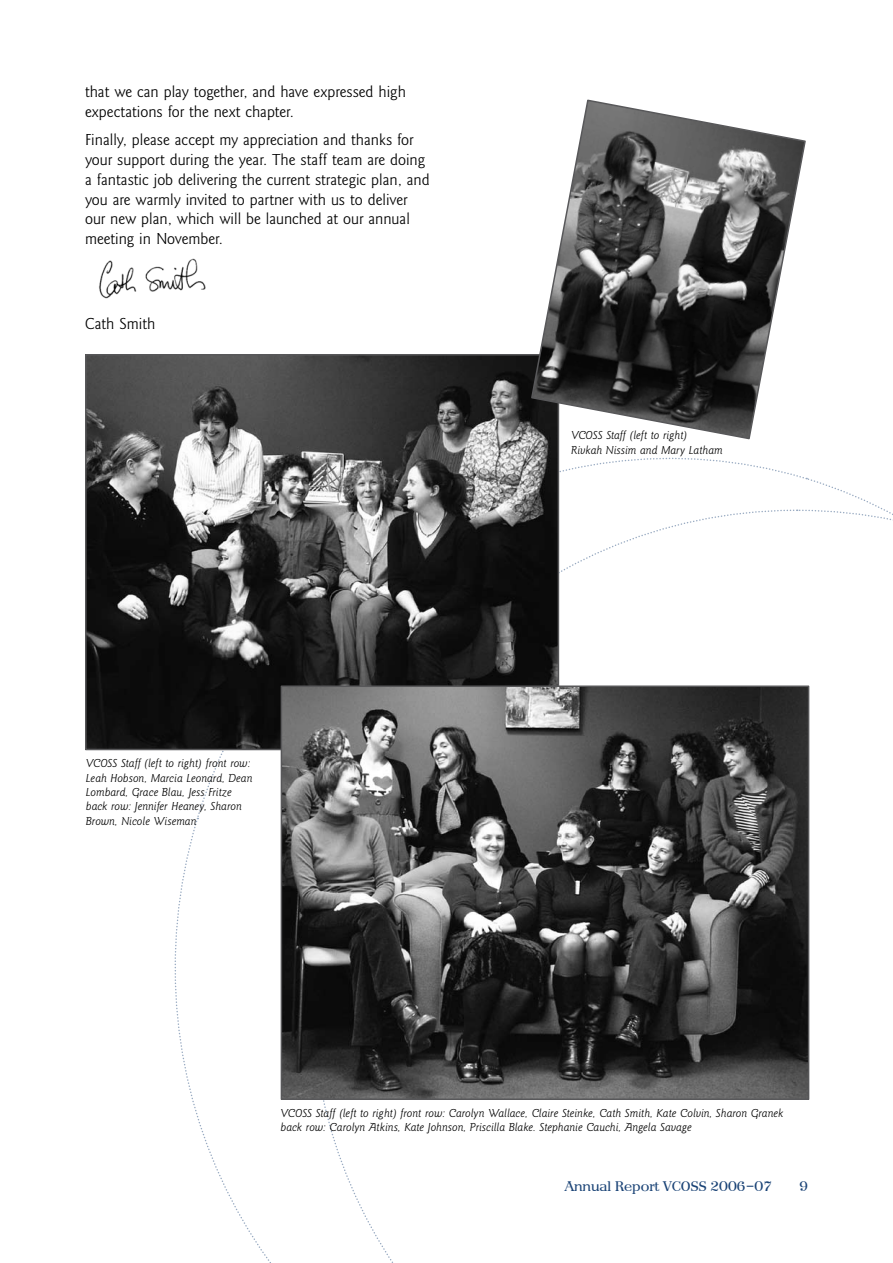
<style>
.page{position:relative;width:893px;height:1263px;background:#fff}
.page>*{position:absolute;margin:0;border:0;box-sizing:border-box;transform-origin:0 0}
.t1{font:16.5px/19.8px "Goudy Sans";color:#000}
.t2{font:13.5px "Priamos";color:#1a4376}
.t3{font:italic 12px/14.4px "Goudy Sans";color:#000}
</style>
<div class="page">
<svg style="left:174px;top:819px;width:107px;height:444px"></svg>
<svg style="left:798px;top:509px;width:95px;height:484px"></svg>
<img style="left:88px;top:357px;width:468px;height:390px">
<div style="left:85px;top:354px;width:474px;height:396px;border:2px solid #58585a"></div>
<img style="left:99px;top:258px;width:107px;height:41px">
<img style="left:284px;top:688px;width:522px;height:409px">
<div style="left:281px;top:685px;width:528px;height:415px;border:2px solid #58585a"></div>
<svg style="left:530px;top:99px;width:276px;height:341px"></svg>
<svg style="left:797px;top:994px;width:13px;height:106px"></svg>
<h1 class="t1" style="left:85px;top:82px;width:322px">that we can play together, and have expressed high expectations for the next chapter.</h1>
<p class="t1" style="left:85px;top:130px;width:346px">Finally, please accept my appreciation and thanks for your support during the year. The staff team are doing a fantastic job delivering the current strategic plan, and you are warmly invited to partner with us to deliver our new plan, which will be launched at our annual meeting in November.</p>
<h1 class="t1" style="left:85px;top:314px;width:72px">Cath Smith</h1>
<p class="t3" style="left:571px;top:428px;width:153px">VCOSS Staff (left to right)<br>Rivkah Nissim and Mary Latham</p>
<p class="t3" style="left:86px;top:756px;width:168px">VCOSS Staff (left to right) front row:<br>Leah Hobson, Marcia Leonard, Dean<br>Lombard, Grace Blau, Jess Fritze back row: Jennifer Heaney, Sharon<br>Brown, Nicole Wiseman</p>
<p class="t3" style="left:281px;top:1106px;width:504px">VCOSS Staff (left to right) front row: Carolyn Wallace, Claire Steinke, Cath Smith, Kate Colvin, Sharon Granek back row: Carolyn Atkins, Kate Johnson, Priscilla Blake. Stephanie Cauchi, Angela Savage</p>
<p class="t2" style="left:565px;top:1178px;width:209px">Annual Report VCOSS 2006–07</p>
</div>
